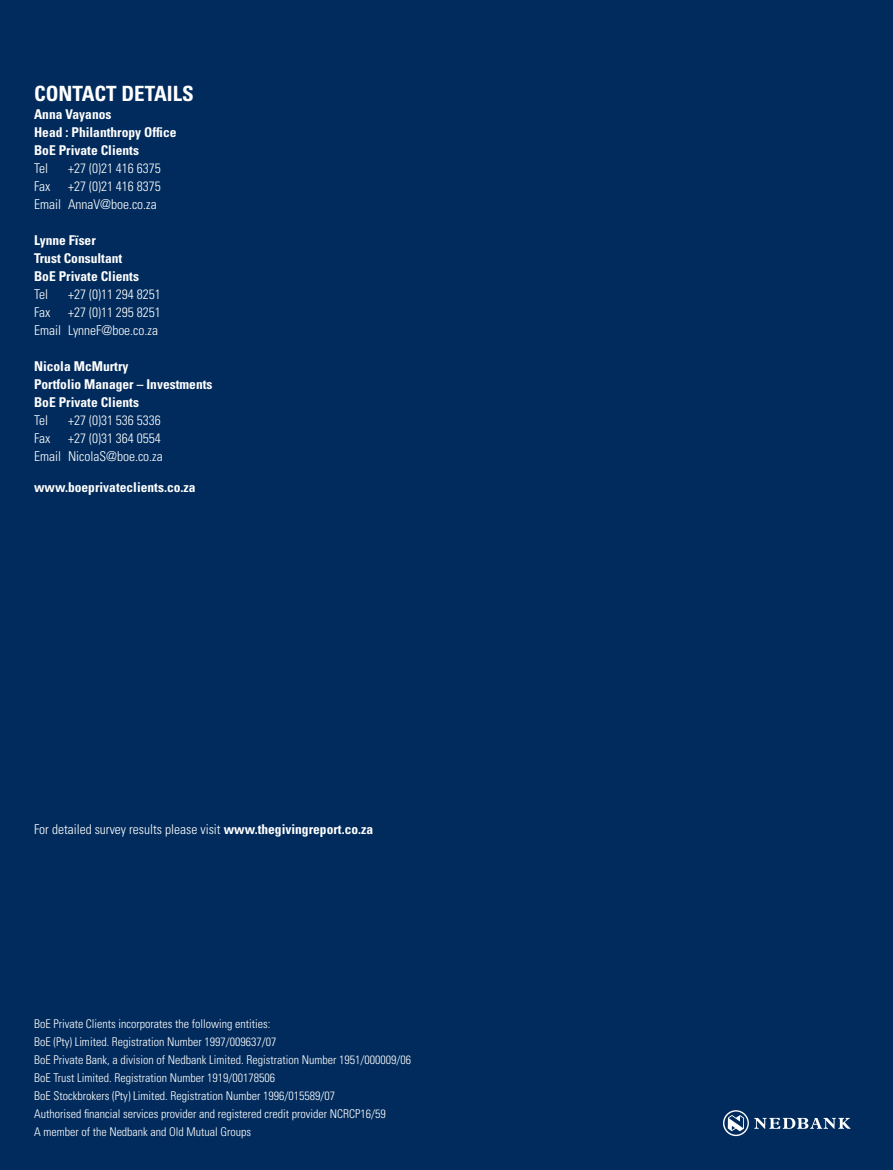
<style>
.page{position:relative;width:893px;height:1170px;background:#fff}
.page>*{position:absolute;margin:0;border:0;box-sizing:border-box;transform-origin:0 0}
.t1{font:700 condensed 21px "Univers";color:#fff}
.t2{font:300 condensed 13.5px/18px "Univers";color:#fff;text-align:right}
.t3{font:700 condensed 13.5px/18px "Univers";color:#fff}
.t4{font:300 condensed 12px/18px "Univers";color:#fff}
.s1{font-weight:700}
</style>
<div class="page">
<div style="left:0;top:0;width:893px;height:1169px;background:#002b5c"></div>
<svg style="left:723px;top:1110px;width:127px;height:26px"></svg>
<h1 class="t1" style="left:34px;top:81px;width:51px">Contact</h1>
<h1 class="t1" style="left:121px;top:81px;width:59px">Details</h1>
<p class="t3" style="left:34px;top:105px;width:144px">Anna Vayanos<br>Head : Philanthropy Office<br>BoE Private Clients</p>
<p class="t2" style="left:34px;top:159px;width:15px">Tel</p>
<p class="t2" style="left:68px;top:159px;width:94px">+27 (0)21 416 6375</p>
<p class="t2" style="left:34px;top:177px;width:18px">Fax</p>
<p class="t2" style="left:34px;top:177px;width:128px;text-align:left;text-indent:34px">+27 (0)21 416 8375<br>Email AnnaV@boe.co.za</p>
<p class="t3" style="left:34px;top:231px;width:107px">Lynne Fïser<br>Trust Consultant<br>BoE Private Clients</p>
<p class="t2" style="left:34px;top:285px;width:15px">Tel</p>
<p class="t2" style="left:68px;top:285px;width:94px">+27 (0)11 294 8251</p>
<p class="t2" style="left:34px;top:303px;width:18px">Fax</p>
<p class="t2" style="left:34px;top:303px;width:128px">+27 (0)11 295 8251<br>Email LynneF@boe.co.za</p>
<p class="t3" style="left:34px;top:357px;width:180px">Nicola McMurtry<br>Portfolio Manager – Investments<br>BoE Private Clients</p>
<p class="t2" style="left:34px;top:411px;width:15px">Tel</p>
<p class="t2" style="left:68px;top:411px;width:94px">+27 (0)31 536 5336</p>
<p class="t2" style="left:34px;top:429px;width:18px">Fax</p>
<p class="t2" style="left:34px;top:429px;width:130px">+27 (0)31 364 0554<br>Email N icolaS@boe.co.za</p>
<p class="t3" style="left:34px;top:478px;width:163px">www.boeprivateclients.co.za</p>
<p class="t2" style="left:34px;top:820px;width:341px">For detailed survey results please visit <span class="s1">www.thegivingreport.co.za</span></p>
<p class="t4" style="left:34px;top:1014px;width:379px">BoE Private Clients incorporates the following entities:<br>BoE (Pty) Limited. Registration Number 1997/009637/07<br>BoE Private Bank, a division of Nedbank Limited. Registration Number 1951/000009/06<br>BoE Trust Limited. Registration Number 1919/00178506<br>BoE Stockbrokers (Pty) Limited. Registration Number 1996/015589/07<br>Authorised financial services provider and registered credit provider NCRCP</p>
<p class="t4" style="left:361px;top:1104px;width:27px">16/59</p>
<p class="t4" style="left:34px;top:1122px;width:219px">A member of the Nedbank and Old Mutual Groups</p>
</div>
